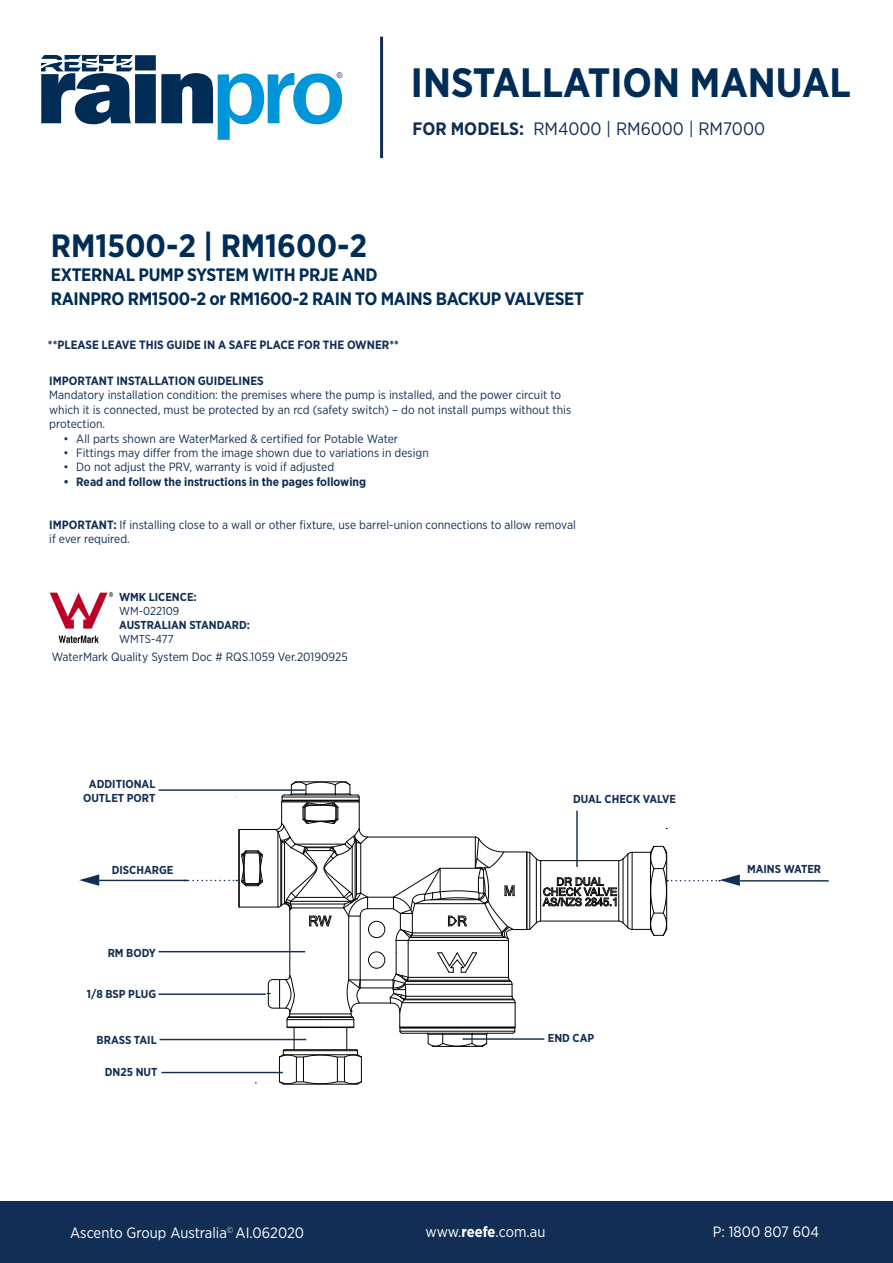
<style>
.page{position:relative;width:893px;height:1263px;background:#fff}
.page>*{position:absolute;margin:0;border:0;box-sizing:border-box;transform-origin:0 0}
.t1{font:700 40.95px "Gotham Narrow";color:#002d56}
.t2{font:700 32.25px "Gotham Narrow";color:#002d56}
.t3{font:700 18px "Gotham Narrow";letter-spacing:-.02em;color:#002d56}
.t4{font:18px "Gotham Narrow";color:#122e54}
.t5{font:15px "Gotham Narrow";color:#fff}
.t6{font:12px/14.4px "Gotham Narrow";color:#122e54}
.t7{font:700 12px "Gotham Narrow";color:#122e54}
.t8{font:700 11.55px/13.8px "Gotham Narrow";color:#122e54}
.t9{font:11.55px "Gotham Narrow";color:#122e54}
.t10{font:7.95px "Arial";color:#283890}
.s1{font-weight:700}
.s2{font-weight:400}
</style>
<div class="page">
<div style="left:0;top:1201px;width:893px;height:62px;background:#122e54"></div>
<svg style="left:41px;top:55px;width:301px;height:85px"></svg>
<img style="left:41px;top:55px;width:92px;height:17px">
<hr style="left:380px;top:37px;width:3px;height:121px;background:#122e54">
<img style="left:49px;top:592px;width:64px;height:52px">
<hr style="left:99px;top:880px;width:89px;height:1px;background:#122e54">
<svg style="left:80px;top:874px;width:20px;height:12px"></svg>
<hr style="left:740px;top:880px;width:89px;height:1px;background:#122e54">
<hr style="left:160px;top:1039px;width:146px;height:1px;background:#122e54">
<svg style="left:184px;top:781px;width:557px;height:304px"></svg>
<hr style="left:158px;top:993px;width:108px;height:2px;background:#122e54">
<hr style="left:158px;top:951px;width:147px;height:1px;background:#122e54">
<hr style="left:158px;top:789px;width:147px;height:2px;background:#122e54">
<hr style="left:576px;top:811px;width:2px;height:56px;background:#122e54">
<hr style="left:462px;top:1038px;width:82px;height:2px;background:#122e54">
<hr style="left:161px;top:1072px;width:122px;height:1px;background:#122e54">
<p class="t10" style="left:337px;top:70px;width:7px">®</p>
<p class="t1" style="left:411px;top:57px;width:442px">INSTALLATION MANUAL</p>
<p class="t4" style="left:412px;top:117px;width:354px"><span class="s1">FOR MODELS:</span> RM4000 | RM6000 | RM7000</p>
<p class="t2" style="left:51px;top:225px;width:318px">RM1500-2 | RM1600-2</p>
<p class="t3" style="left:51px;top:263px;width:328px">EXTERNAL PUMP SYSTEM WITH PRJE AND</p>
<p class="t3" style="left:51px;top:287px;width:535px">RAINPRO RM1500-2 or RM1600-2 RAIN TO MAINS BACKUP VALVESET</p>
<p class="t7" style="left:48px;top:337px;width:352px">**PLEASE LEAVE THIS GUIDE IN A SAFE PLACE FOR THE OWNER**</p>
<p class="t7" style="left:49px;top:373px;width:216px">IMPORTANT INSTALLATION GUIDELINES</p>
<p class="t6" style="left:49px;top:388px;width:523px">Mandatory installation condition: the premises where the pump is installed, and the power circuit to which it is connected, must be protected by an rcd (safety switch) – do not install pumps without this protection.</p>
<p class="t6" style="left:63px;top:431px;width:336px">• All parts shown are WaterMarked &amp; certified for Potable Water</p>
<p class="t6" style="left:63px;top:445px;width:367px">• Fittings may differ from the image shown due to variations in design</p>
<p class="t6" style="left:63px;top:460px;width:272px">• Do not adjust the PRV, warranty is void if adjusted</p>
<p class="t7" style="left:63px;top:474px;width:304px">• Read and follow the instructions in the pages following</p>
<p class="t6" style="left:49px;top:517px;width:528px"><span class="s1">IMPORTANT:</span> If installing close to a wall or other fixture, use barrel-union connections to allow removal if ever required.</p>
<p class="t8" style="left:119px;top:590px;width:79px">WMK LICENCE:</p>
<p class="t9" style="left:119px;top:604px;width:62px">WM-022109</p>
<p class="t8" style="left:119px;top:618px;width:132px">AUSTRALIAN STANDARD:<br><span class="s2">WMTS-477</span></p>
<p class="t6" style="left:52px;top:649px;width:297px">WaterMark Quality System Doc # RQS.1059 Ver.20190925</p>
<p class="t8" style="left:89px;top:777px;width:68px">ADDITIONAL</p>
<p class="t8" style="left:83px;top:791px;width:74px">OUTLET PORT</p>
<p class="t8" style="left:573px;top:792px;width:105px">DUAL CHECK VALVE</p>
<p class="t8" style="left:112px;top:863px;width:63px">DISCHARGE</p>
<p class="t8" style="left:747px;top:862px;width:76px">MAINS WATER</p>
<p class="t8" style="left:108px;top:946px;width:50px">RM BODY</p>
<p class="t8" style="left:87px;top:987px;width:71px">1/8 BSP PLUG</p>
<p class="t8" style="left:97px;top:1033px;width:62px">BRASS TAIL</p>
<p class="t8" style="left:105px;top:1065px;width:54px">DN25 NUT</p>
<p class="t8" style="left:548px;top:1031px;width:48px">END CAP</p>
<p class="t5" style="left:70px;top:1223px;width:236px">Ascento Group Australia<sup>©</sup> AI.062020</p>
<p class="t5" style="left:426px;top:1223px;width:121px">www.<span class="s1">reefe</span>.com.au</p>
<p class="t5" style="left:713px;top:1222px;width:108px">P: 1800 807 604</p>
</div>
